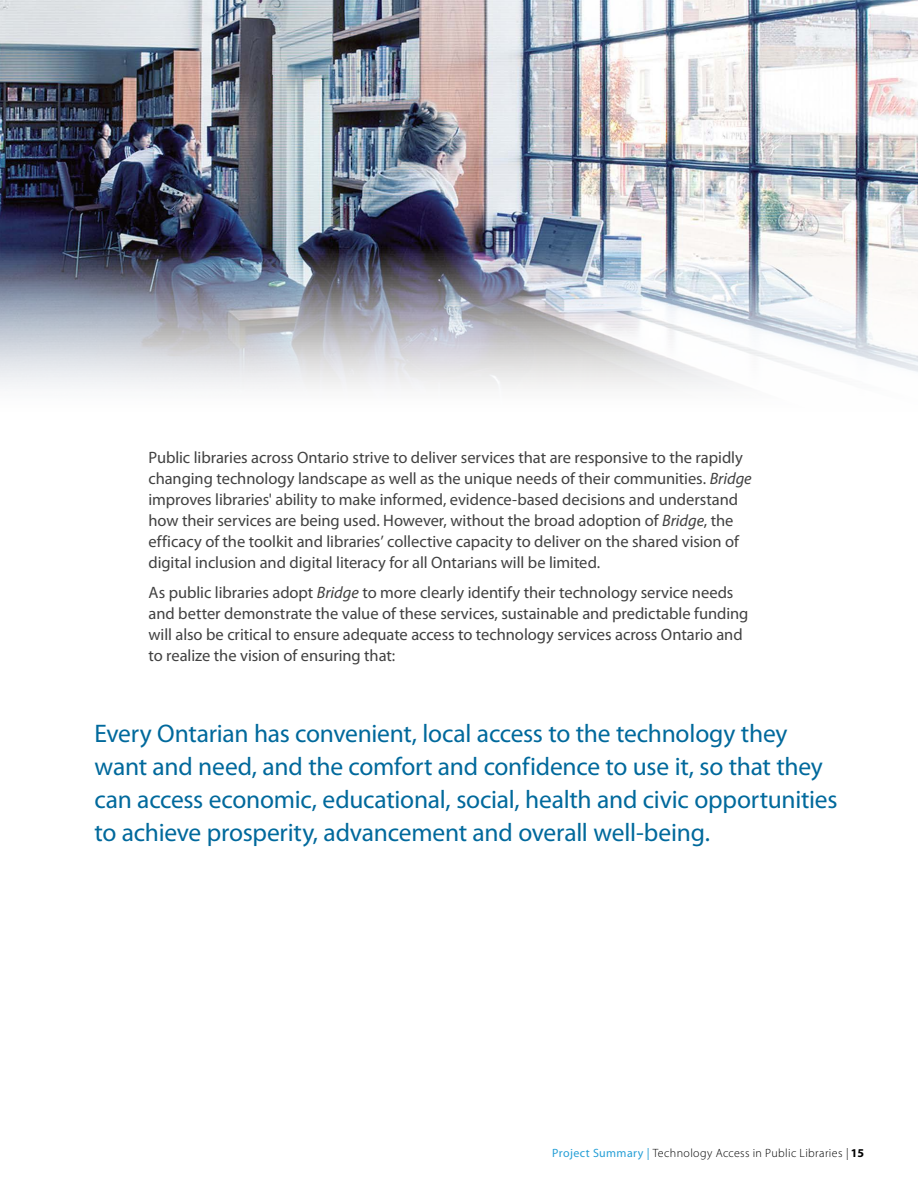
<style>
.page{position:relative;width:918px;height:1188px;background:#fff}
.page>*{position:absolute;margin:0;border:0;box-sizing:border-box;transform-origin:0 0}
.t1{font:25.5px/33px "Myriad Pro";letter-spacing:-.01em;color:#00699c}
.t2{font:16.5px/21px "Myriad Pro";letter-spacing:-.005em;color:#414141}
.t3{font:300 12px "Myriad Pro";letter-spacing:.03em;color:#000}
.s1{font-style:italic}
.s2{font-weight:400;color:#269fd6}
.s3{font-weight:700}
</style>
<div class="page">
<img style="left:0;top:0;width:918px;height:389px">
<p class="t2" style="left:148px;top:447px;width:605px">Public libraries across Ontario strive to deliver services that are responsive to the rapidly changing technology landscape as well as the unique needs of their communities. <span class="s1">Bridge </span>improves libraries' ability to make informed, evidence-based decisions and understand how their services are being used. However, without the broad adoption of <span class="s1">Bridge</span>, the efficacy of the toolkit and libraries’ collective capacity to deliver on the shared vision of digital inclusion and digital literacy for all Ontarians will be limited.</p>
<p class="t2" style="left:148px;top:582px;width:601px">As public libraries adopt <span class="s1">Bridge</span> to more clearly identify their technology service needs and better demonstrate the value of these services, sustainable and predictable funding will also be critical to ensure adequate access to technology services across Ontario and to realize the vision of ensuring that:</p>
<p class="t1" style="left:94px;top:716px;width:745px">Every Ontarian has convenient, local access to the technology they want and need, and the comfort and confidence to use it, so that they can access economic, educational, social, health and civic opportunities to achieve prosperity, advancement and overall well-being.</p>
<p class="t3" style="left:552px;top:1145px;width:313px"><span class="s2">Project Summary |</span> Technology Access in Public Libraries | <span class="s3">15</span></p>
</div>
